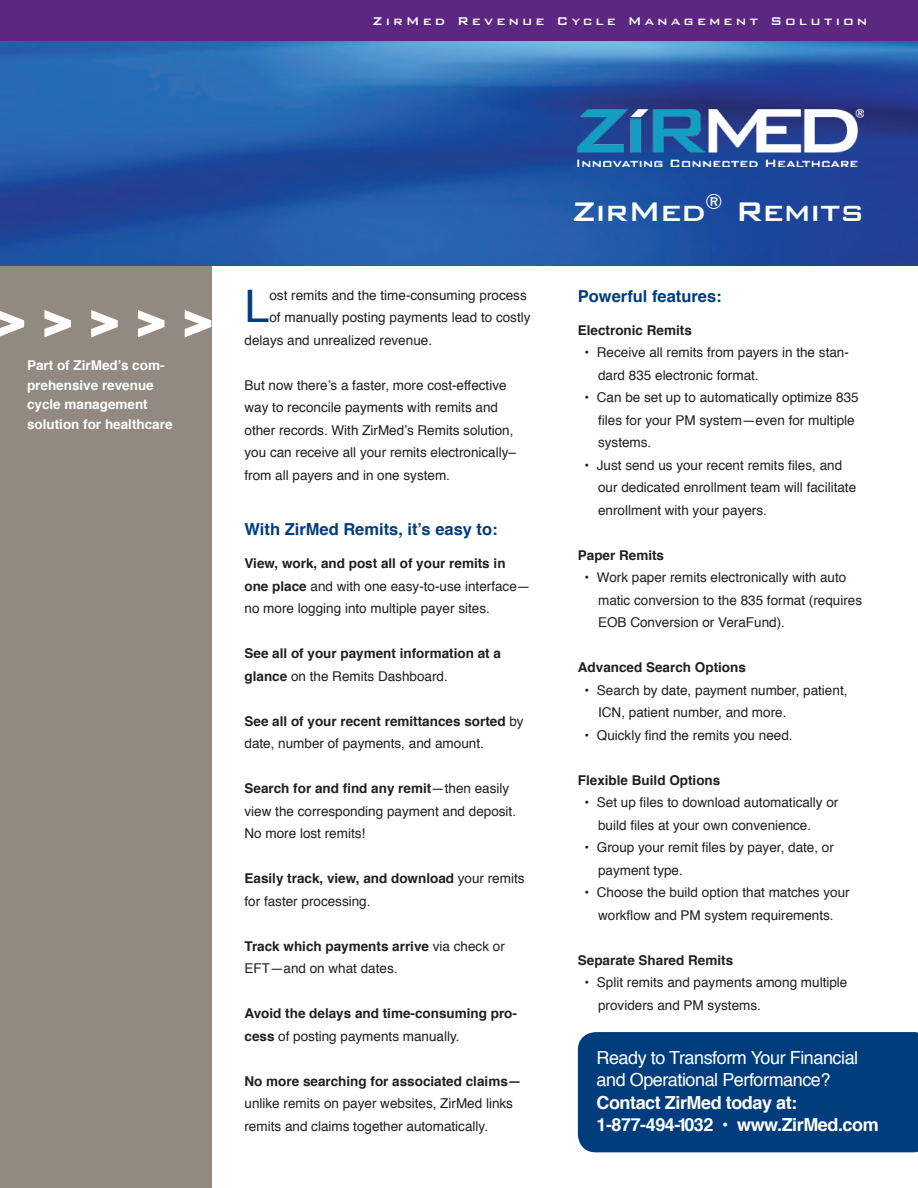
<style>
.page{position:relative;width:918px;height:1188px;background:#fff}
.page>*{position:absolute;margin:0;border:0;box-sizing:border-box;transform-origin:0 0}
.t1{font:44.85px "Helvetica";color:#013d7d}
.t2{font:500 36px "Bank Gothic BT";letter-spacing:-.025em;color:#fff}
.t3{font:18px/22.5px "Helvetica";letter-spacing:-.025em;color:#fff}
.t4{font:700 18px/22.5px "Helvetica";letter-spacing:-.025em;color:#fff}
.t5{font:700 16.5px "Helvetica";color:#013d7d}
.t6{font:500 15px "Bank Gothic BT";letter-spacing:.2em;color:#fff}
.t7{font:13.5px/22.5px "Helvetica";color:#231f20}
.t8{font:700 13.5px/22.5px "Helvetica";color:#231f20}
.t9{font:700 13.5px/19.5px "Helvetica";color:#fff}
.s1{font-weight:700}
.s2{font-weight:400}
</style>
<div class="page">
<div style="left:0;top:40px;width:212px;height:1148px;background:#928a80"></div>
<img style="left:0;top:40px;width:917px;height:225px">
<div style="left:0;top:0;width:918px;height:40px;background:#5c2781"></div>
<svg style="left:0;top:310px;width:211px;height:27px"></svg>
<img style="left:578px;top:109px;width:286px;height:57px">
<div style="left:578px;top:1032px;width:340px;height:120px;background:#013d7d"></div>
<p class="t9" style="left:27px;top:356px;width:147px">Part of ZirMed’s com&shy;prehensive revenue cycle management solution for healthcare</p>
<p class="t6" style="left:372px;top:13px;width:497px">ZirMed Revenue Cycle Management Solution</p>
<h1 class="t1" style="left:244px;top:272px;width:26px">L</h1>
<p class="t7" style="left:269px;top:284px;width:259px">ost remits and the time-consuming process</p>
<p class="t7" style="left:269px;top:306px;width:263px">of manually posting payments lead to costly</p>
<p class="t7" style="left:245px;top:329px;width:189px">delays and unrealized revenue.</p>
<p class="t7" style="left:245px;top:374px;width:273px">But now there’s a faster, more cost-effective way to reconcile payments with remits and other records. With ZirMed’s Remits solution, you can receive all your remits electronically– from all payers and in one system.</p>
<p class="t5" style="left:244px;top:516px;width:255px">With ZirMed Remits, it’s easy to:</p>
<p class="t7" style="left:244px;top:552px;width:287px"><span class="s1">View, work, and post all of your remits in one place</span> and with one easy-to-use interface— no more logging into multiple payer sites.</p>
<p class="t8" style="left:244px;top:642px;width:258px">See all of your payment information at a glance <span class="s2">on the Remits Dashboard.</span></p>
<p class="t8" style="left:244px;top:710px;width:281px">See all of your recent remittances sorted <span class="s2">by date, number of payments, and amount.</span></p>
<p class="t7" style="left:244px;top:777px;width:273px"><span class="s1">Search for and find any remit</span>—then easily view the corresponding payment and deposit.<br>No more lost remits!</p>
<p class="t7" style="left:244px;top:867px;width:282px"><span class="s1">Easily track, view, and download</span> your remits for faster processing.</p>
<p class="t7" style="left:244px;top:935px;width:262px"><span class="s1">Track which payments arrive</span> via check or<br>EFT—and on what dates.</p>
<p class="t8" style="left:244px;top:1002px;width:274px">Avoid the delays and time-consuming pro&shy;cess <span class="s2">of posting payments manually.</span></p>
<p class="t8" style="left:244px;top:1070px;width:278px">No more searching for associated claims—</p>
<p class="t7" style="left:244px;top:1093px;width:270px">unlike remits on payer websites, ZirMed links remits and claims together automatically.</p>
<h2 class="t2" style="left:572px;top:192px;width:294px">ZirMed<sup>®</sup> Remits</h2>
<p class="t5" style="left:578px;top:283px;width:145px">Powerful features:</p>
<p class="t8" style="left:578px;top:319px;width:116px">Electronic Remits</p>
<p class="t7" style="left:598px;top:342px;width:252px;text-indent:-14px">• Receive all remits from payers in the stan&shy;dard 835 electronic format.</p>
<p class="t7" style="left:598px;top:387px;width:262px;text-indent:-14px">• Can be set up to automatically optimize 835 files for your PM system—even for multiple systems.</p>
<p class="t7" style="left:598px;top:454px;width:260px;text-indent:-14px">• Just send us your recent remits files, and our dedicated enrollment team will facilitate enrollment with your payers.</p>
<p class="t8" style="left:578px;top:544px;width:88px">Paper Remits</p>
<p class="t7" style="left:598px;top:567px;width:266px;text-indent:-14px">• Work paper remits electronically with auto matic conversion to the 835 format (requires<br>EOB Conversion or VeraFund).</p>
<p class="t8" style="left:578px;top:657px;width:170px">Advanced Search Options</p>
<p class="t7" style="left:598px;top:679px;width:251px;text-indent:-14px">• Search by date, payment number, patient,<br>ICN, patient number, and more.</p>
<p class="t7" style="left:585px;top:724px;width:210px">• Quickly find the remits you need.</p>
<p class="t8" style="left:578px;top:769px;width:144px">Flexible Build Options</p>
<p class="t7" style="left:598px;top:792px;width:242px;text-indent:-14px">• Set up files to download automatically or build files at your own convenience.</p>
<p class="t7" style="left:598px;top:837px;width:237px;text-indent:-14px">• Group your remit files by payer, date, or payment type.</p>
<p class="t7" style="left:585px;top:882px;width:267px;text-align:center">• Choose the build option that matches your workflow and PM system requirements.</p>
<p class="t8" style="left:578px;top:949px;width:157px">Separate Shared Remits</p>
<p class="t7" style="left:598px;top:972px;width:251px;text-indent:-14px">• Split remits and payments among multiple providers and PM systems.</p>
<h3 class="t3" style="left:597px;top:1047px;width:263px">Ready to Transform Your Financial and Operational Performance?</h3>
<h3 class="t4" style="left:597px;top:1092px;width:284px">Contact ZirMed today at:<br>1-877-494-1032 • www.ZirMed.com</h3>
</div>
